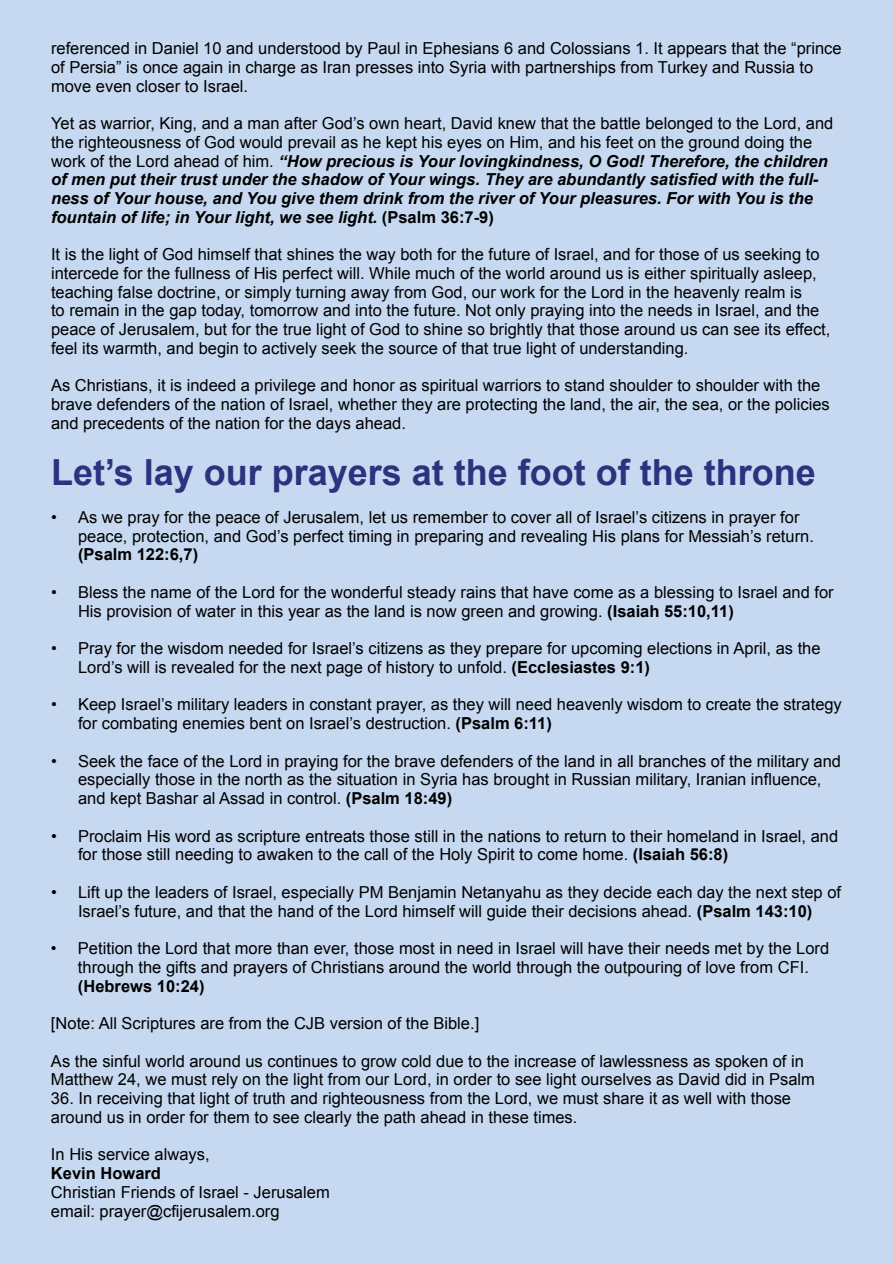
<style>
.page{position:relative;width:893px;height:1263px;background:#c6d9f1}
.page>*{position:absolute;margin:0;border:0;box-sizing:border-box;transform-origin:0 0}
.t1{font:700 36px "Arial";color:#2b337e}
.t2{font:16.5px/18.8px "Arial";color:#000}
.t3{font:italic 700 16.5px/18.8px "Arial";color:#000}
.t4{font:700 16.5px "Arial";color:#000}
.s1{font-weight:400;font-style:normal}
.s2{font-style:normal}
.s3{font-weight:700}
</style>
<div class="page">
<p class="t2" style="left:51px;top:39px;width:792px">referenced in Daniel 10 and understood by Paul in Ephesians 6 and Colossians 1. It appears that the “prince of Persia” is once again in charge as Iran presses into Syria with partnerships from Turkey and Russia to move even closer to Israel.</p>
<p class="t3" style="left:51px;top:114px;width:784px"><span class="s1">Yet as warrior, King, and a man after God’s own heart, David knew that the battle belonged to the Lord, and the righteousness of God would prevail as he kept his eyes on Him, and his feet on the ground doing the work of the Lord ahead of him.</span> “How precious is Your lovingkindness, O God! Therefore, the children of men put their trust under the shadow of Your wings. They are abundantly satisfied with the full&shy;ness of Your house, and You give them drink from the river of Your pleasures. For with You is the fountain of life; in Your light, we see light. <span class="s2">(Psalm 36:7-9)</span></p>
<p class="t2" style="left:51px;top:245px;width:781px">It is the light of God himself that shines the way both for the future of Israel, and for those of us seeking to intercede for the fullness of His perfect will. While much of the world around us is either spiritually asleep, teaching false doctrine, or simply turning away from God, our work for the Lord in the heavenly realm is<br>to remain in the gap today, tomorrow and into the future. Not only praying into the needs in Israel, and the peace of Jerusalem, but for the true light of God to shine so brightly that those around us can see its effect, feel its warmth, and begin to actively seek the source of that true light of understanding.</p>
<p class="t2" style="left:51px;top:376px;width:780px">As Christians, it is indeed a privilege and honor as spiritual warriors to stand shoulder to shoulder with the brave defenders of the nation of Israel, whether they are protecting the land, the air, the sea, or the policies and precedents of the nation for the days ahead.</p>
<h1 class="t1" style="left:51px;top:449px;width:766px">Let’s lay our prayers at the foot of the throne</h1>
<p class="t2" style="left:78px;top:508px;width:737px;text-indent:-27px">• As we pray for the peace of Jerusalem, let us remember to cover all of Israel’s citizens in prayer for peace, protection, and God’s perfect timing in preparing and revealing His plans for Messiah’s return.</p>
<p class="t4" style="left:78px;top:543px;width:122px">(Psalm 122:6,7)</p>
<p class="t2" style="left:78px;top:583px;width:757px;text-indent:-27px">• Bless the name of the Lord for the wonderful steady rains that have come as a blessing to Israel and for<br>His provision of water in this year as the land is now green and growing. <span class="s3">(Isaiah 55:10,11)</span></p>
<p class="t2" style="left:78px;top:639px;width:744px;text-indent:-27px">• Pray for the wisdom needed for Israel’s citizens as they prepare for upcoming elections in April, as the<br>Lord’s will is revealed for the next page of history to unfold. <span class="s3">(Ecclesiastes 9:1)</span></p>
<p class="t2" style="left:78px;top:695px;width:765px;text-indent:-27px">• Keep Israel’s military leaders in constant prayer, as they will need heavenly wisdom to create the strategy for combating enemies bent on Israel’s destruction. <span class="s3">(Psalm 6:11)</span></p>
<p class="t2" style="left:78px;top:751px;width:765px;text-indent:-27px">• Seek the face of the Lord in praying for the brave defenders of the land in all branches of the military and especially those in the north as the situation in Syria has brought in Russian military, Iranian influence, and kept Bashar al Assad in control. <span class="s3">(Psalm 18:49)</span></p>
<p class="t2" style="left:78px;top:826px;width:762px;text-indent:-27px">• Proclaim His word as scripture entreats those still in the nations to return to their homeland in Israel, and for those still needing to awaken to the call of the Holy Spirit to come home. <span class="s3">(Isaiah 56:8)</span></p>
<p class="t2" style="left:51px;top:883px;width:792px;text-align:center">• Lift up the leaders of Israel, especially PM Benjamin Netanyahu as they decide each day the next step of<br>Israel’s future, and that the hand of the Lord himself will guide their decisions ahead. <span class="s3">(Psalm 143:10)</span></p>
<p class="t2" style="left:51px;top:939px;width:780px;text-align:center">• Petition the Lord that more than ever, those most in need in Israel will have their needs met by the Lord through the gifts and prayers of Christians around the world through the outpouring of love from CFI.</p>
<p class="t4" style="left:78px;top:975px;width:128px">(Hebrews 10:24)</p>
<p class="t2" style="left:51px;top:1014px;width:430px">[Note: All Scriptures are from the CJB version of the Bible.]</p>
<p class="t2" style="left:51px;top:1051px;width:765px">As the sinful world around us continues to grow cold due to the increase of lawlessness as spoken of in<br>Matthew 24, we must rely on the light from our Lord, in order to see light ourselves as David did in Psalm</p>
<p class="t2" style="left:51px;top:1089px;width:742px">36. In receiving that light of truth and righteousness from the Lord, we must share it as well with those around us in order for them to see clearly the path ahead in these times.</p>
<p class="t2" style="left:51px;top:1145px;width:160px">In His service always,</p>
<p class="t4" style="left:51px;top:1162px;width:112px">Kevin Howard</p>
<p class="t2" style="left:51px;top:1183px;width:280px">Christian Friends of Israel - Jerusalem email: prayer@cfijerusalem.org</p>
</div>
